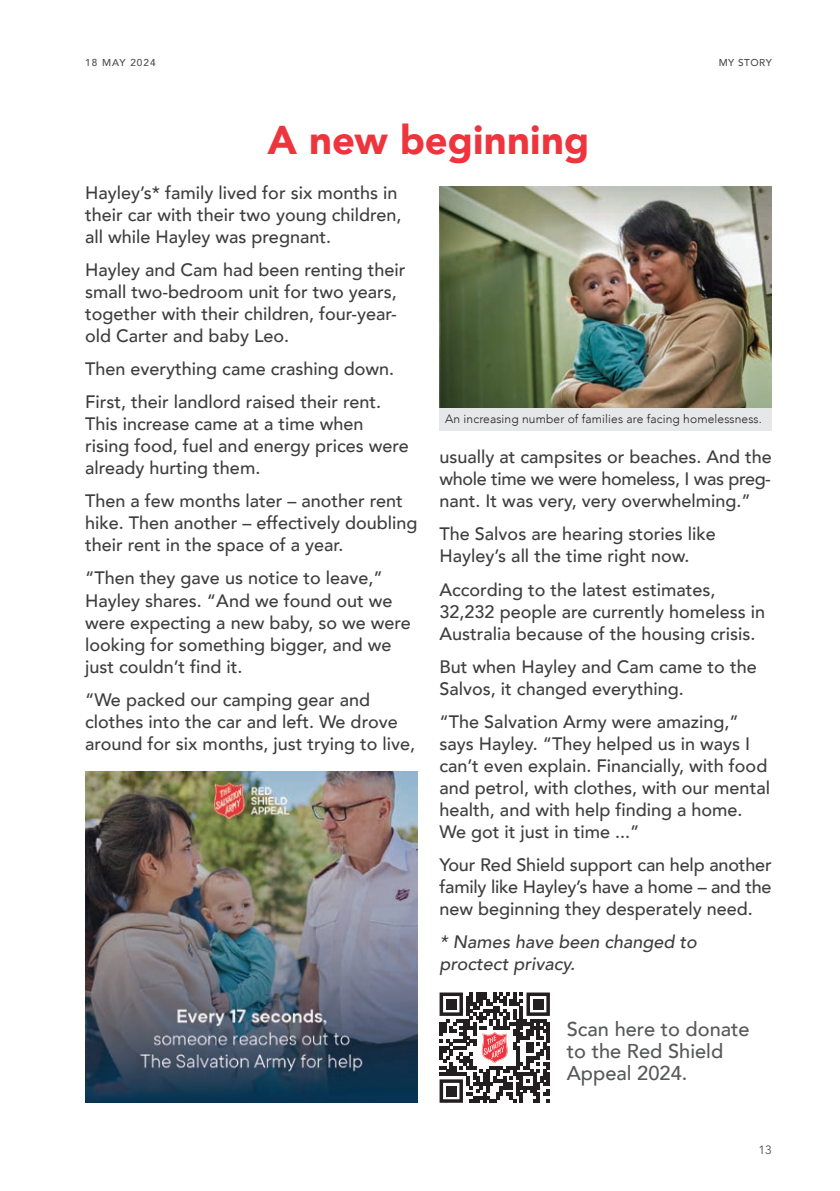
<style>
.page{position:relative;width:840px;height:1191px;background:#fff}
.page>*{position:absolute;margin:0;border:0;box-sizing:border-box;transform-origin:0 0}
.Salvos_Header{font:900 40px "Avenir";color:#ee343d}
.Salvos_Subhead_no_baseline{font:500 20px/22px "Avenir";color:#57585a}
.Salvos_Body{font:500 18px/22px "Avenir";color:#3e3e3f}
.Salvos_Body-2{font:italic 500 18px/22px "Avenir";color:#3e3e3f}
.Image_Caption{font:300 12px "Avenir";letter-spacing:.01em;color:#231f20}
.t1{font:12px "Avenir";color:#4b4c4d}
.Page_name_-_Right{font:500 10px "Avenir";letter-spacing:.1em;color:#4b4c4d}
</style>
<div class="page">
<img style="left:439px;top:186px;width:332px;height:222px">
<img style="left:85px;top:772px;width:332px;height:330px">
<svg style="left:439px;top:992px;width:110px;height:110px"></svg>
<div style="left:439px;top:408px;width:332px;height:22px;background:#e6e7e9"></div>
<p class="Page_name_-_Right" style="left:85px;top:54px;width:72px">18 May 2024</p>
<p class="Salvos_Header" style="left:267px;top:106px;width:323px">A new beginning</p>
<p class="Page_name_-_Right" style="left:718px;top:54px;width:55px">MY STORY</p>
<p class="Salvos_Body" style="left:85px;top:180px;width:318px">Hayley’s* family lived for six months in their car with their two young children, all while Hayley was pregnant.</p>
<p class="Salvos_Body" style="left:85px;top:257px;width:322px">Hayley and Cam had been renting their small two-bedroom unit for two years, together with their children, four-year&shy;old Carter and baby Leo.</p>
<p class="Salvos_Body" style="left:85px;top:357px;width:310px">Then everything came crashing down.</p>
<p class="Salvos_Body" style="left:85px;top:390px;width:325px">First, their landlord raised their rent.<br>This increase came at a time when rising food, fuel and energy prices were already hurting them.</p>
<p class="Salvos_Body" style="left:85px;top:489px;width:333px">Then a few months later – another rent hike. Then another – effectively doubling their rent in the space of a year.</p>
<p class="Salvos_Body" style="left:85px;top:566px;width:327px">“Then they gave us notice to leave,”<br>Hayley shares. “And we found out we were expecting a new baby, so we were looking for something bigger, and we just couldn’t find it.</p>
<p class="Salvos_Body" style="left:85px;top:687px;width:331px">“We packed our camping gear and clothes into the car and left. We drove around for six months, just trying to live,</p>
<p class="Image_Caption" style="left:445px;top:411px;width:318px">An increasing number of families are facing homelessness.</p>
<p class="Salvos_Body" style="left:439px;top:445px;width:333px;text-align:justify">usually at campsites or beaches. And the whole time we were homeless, I was preg&shy;nant. It was very, very overwhelming.”</p>
<p class="Salvos_Body" style="left:439px;top:522px;width:278px">The Salvos are hearing stories like<br>Hayley’s all the time right now.</p>
<p class="Salvos_Body" style="left:439px;top:577px;width:327px">According to the latest estimates,<br>32,232 people are currently homeless in<br>Australia because of the housing crisis.</p>
<p class="Salvos_Body" style="left:439px;top:654px;width:318px">But when Hayley and Cam came to the<br>Salvos, it changed everything.</p>
<p class="Salvos_Body" style="left:439px;top:709px;width:332px">“The Salvation Army were amazing,” says Hayley. “They helped us in ways I can’t even explain. Financially, with food and petrol, with clothes, with our mental health, and with help finding a home.<br>We got it just in time ...”</p>
<p class="Salvos_Body" style="left:439px;top:853px;width:333px;text-align:justify">Your Red Shield support can help another family like Hayley’s have a home – and the new beginning they desperately need.</p>
<p class="Salvos_Body-2" style="left:439px;top:931px;width:259px">* Names have been changed to proctect privacy.</p>
<p class="Salvos_Subhead_no_baseline" style="left:566px;top:1016px;width:184px">Scan here to donate to the Red Shield<br>Appeal 2024.</p>
<p class="t1" style="left:758px;top:1142px;width:15px">13</p>
</div>
